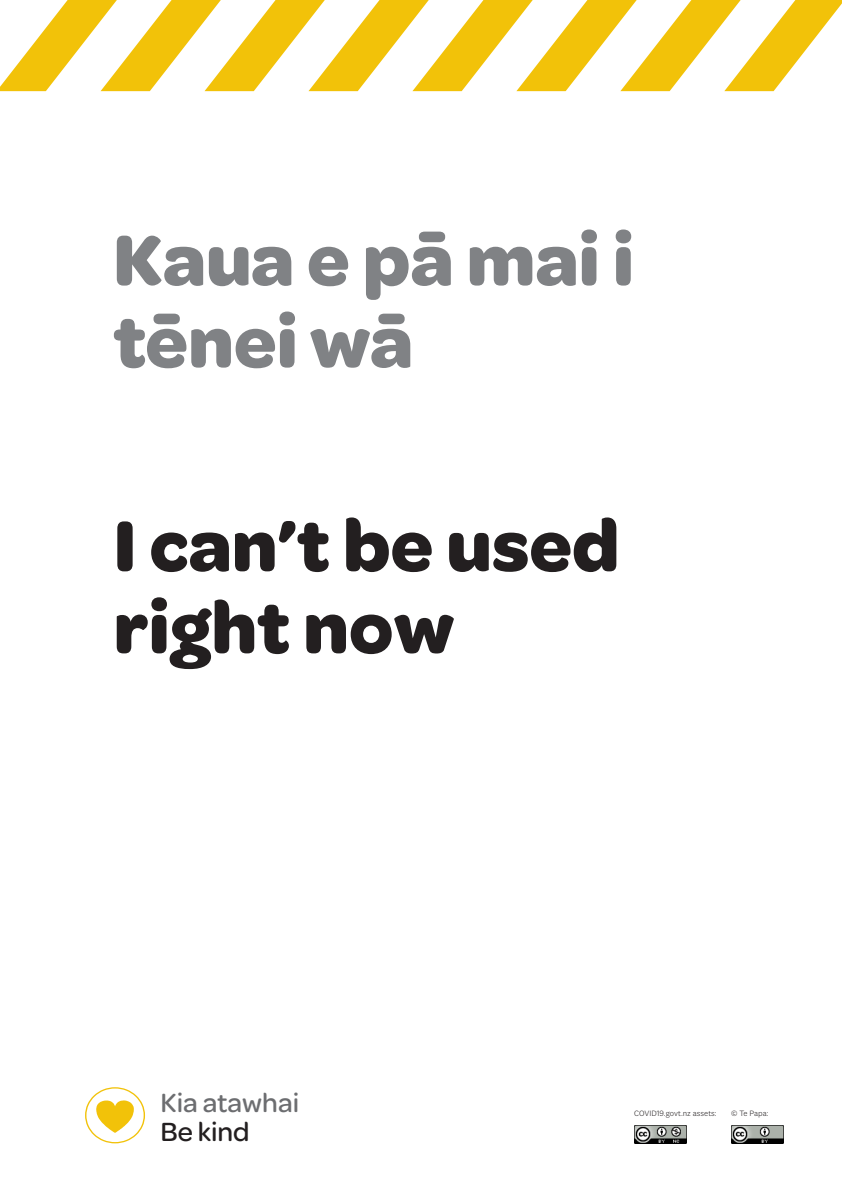
<style>
.page{position:relative;width:842px;height:1191px;background:#fff}
.page>*{position:absolute;margin:0;border:0;box-sizing:border-box;transform-origin:0 0}
.B_HEADING_NEW{font:700 76px/82px "Omnes";color:#231f20}
.B_HEADING_NEW-2{font:700 76px/82px "Omnes";color:#808285}
.t1{font:500 28.1px "Omnes";color:#6c6d70}
.t2{font:500 28.1px "Omnes";color:#231f20}
.t3{font:300 8px "National 2";color:#231f20}
</style>
<div class="page">
<svg style="left:85px;top:1087px;width:60px;height:56px"></svg>
<svg style="left:0;top:0;width:842px;height:91px"></svg>
<img style="left:731px;top:1125px;width:52px;height:18px">
<img style="left:635px;top:1125px;width:52px;height:18px">
<p class="B_HEADING_NEW-2" style="left:113px;top:214px;width:522px">Kaua e pā mai i tēnei wā</p>
<p class="B_HEADING_NEW" style="left:113px;top:500px;width:508px">I can’t be used right now</p>
<h2 class="t1" style="left:160px;top:1083px;width:140px">Kia atawhai</h2>
<h2 class="t2" style="left:160px;top:1112px;width:91px">Be kind</h2>
<p class="t3" style="left:634px;top:1108px;width:84px">COVID19.govt.nz assets:</p>
<p class="t3" style="left:731px;top:1108px;width:39px">© Te Papa:</p>
</div>
